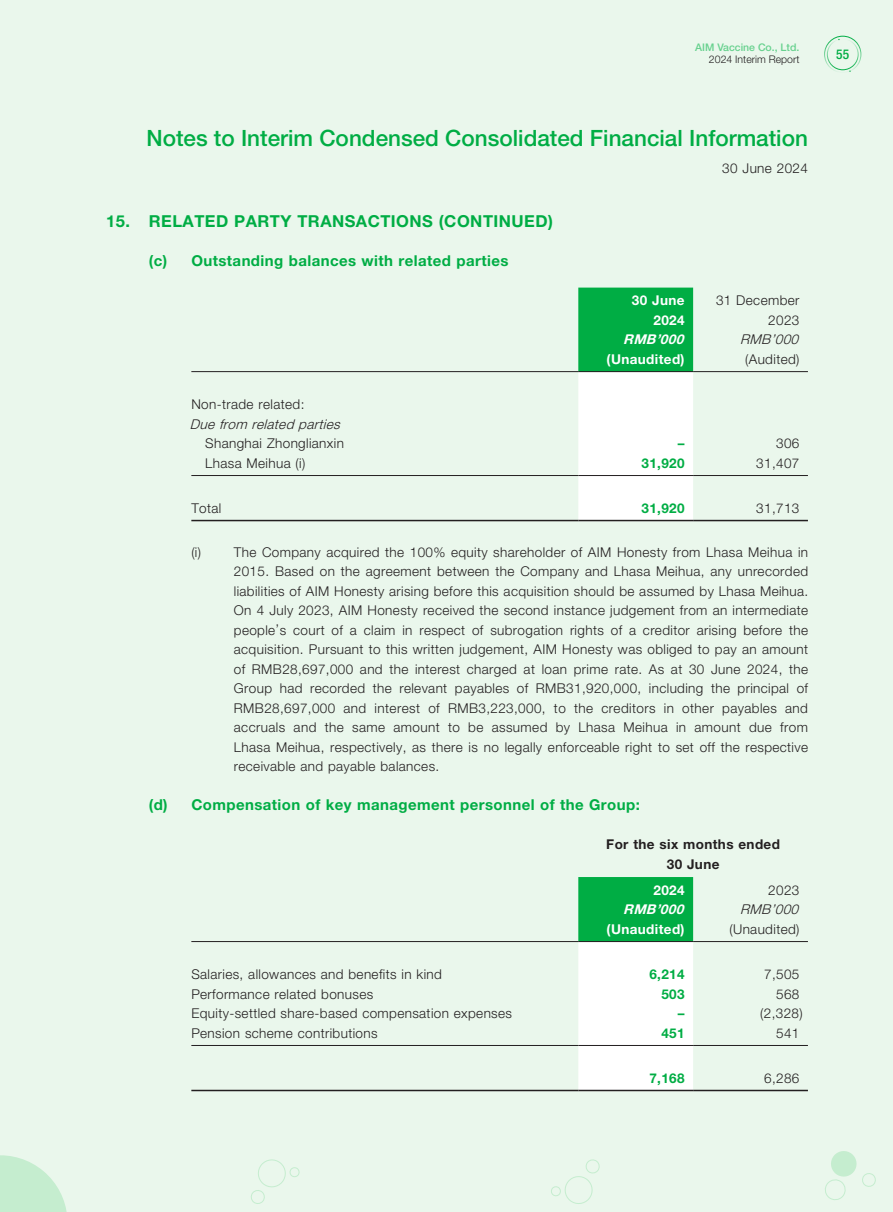
<style>
.page{position:relative;width:893px;height:1212px;background:#eaf7ec}
.page>*{position:absolute;margin:0;border:0;box-sizing:border-box;transform-origin:0 0}
.t1{font:500 22.5px "Helvetica Neue LT Std";color:#00ad44}
.t2{font:700 16.5px "Helvetica Neue LT Std";letter-spacing:.03em;color:#00ad44}
.t3{font:700 15px "Helvetica Neue LT Std";letter-spacing:.03em;color:#00ad44}
.t4{font:300 13.5px/19.5px "Helvetica Neue LT Std";letter-spacing:.03em;color:#231f20;text-align:right}
.t5{font:700 13.5px/19.5px "Helvetica Neue LT Std";letter-spacing:.03em;color:#fff;text-align:right}
.t6{font:italic 300 13.5px "Helvetica Neue LT Std";color:#231f20}
.t7{font:700 13.5px "Helvetica Neue LT Std";letter-spacing:.03em;color:#00ad44}
.t8{font:700 13.5px/19.5px "Helvetica Neue LT Std";letter-spacing:.03em;color:#231f20;text-align:center}
.t9{font:italic 700 13.5px "Helvetica Neue LT Std";color:#fff}
.t10{font:500 condensed 13.5px "Helvetica Neue LT Std";color:#00ad44}
.t11{font:500 10.5px "Helvetica Neue LT Std";color:#67d18e}
.t12{font:300 10.5px "Helvetica Neue LT Std";color:#231f20}
</style>
<div class="page">
<div style="left:827px;top:39px;width:31px;height:31px;border:1px solid #00ad44;border-radius:50%"></div>
<div style="left:824px;top:36px;width:37px;height:37px;border:1px solid #00ad44;border-radius:50%"></div>
<svg style="left:825px;top:1151px;width:51px;height:49px"></svg>
<svg style="left:251px;top:1159px;width:49px;height:45px"></svg>
<svg style="left:551px;top:1159px;width:49px;height:45px"></svg>
<svg style="left:0;top:1155px;width:67px;height:57px"></svg>
<svg style="left:578px;top:288px;width:115px;height:232px;background:#a2e1bb"></svg>
<hr style="left:191px;top:371px;width:387px;height:1px;background:#231f20">
<hr style="left:578px;top:371px;width:115px;height:1px;background:#231f20">
<hr style="left:693px;top:371px;width:115px;height:1px;background:#231f20">
<hr style="left:191px;top:475px;width:387px;height:1px;background:#231f20">
<hr style="left:578px;top:475px;width:115px;height:1px;background:#231f20">
<hr style="left:693px;top:475px;width:115px;height:1px;background:#231f20">
<hr style="left:191px;top:520px;width:387px;height:1px;background:#231f20">
<hr style="left:578px;top:520px;width:115px;height:1px;background:#231f20">
<hr style="left:693px;top:520px;width:115px;height:1px;background:#231f20">
<svg style="left:578px;top:877px;width:115px;height:213px;background:#b1e5c6"></svg>
<hr style="left:191px;top:941px;width:387px;height:1px;background:#231f20">
<hr style="left:578px;top:941px;width:115px;height:1px;background:#231f20">
<hr style="left:693px;top:941px;width:115px;height:1px;background:#231f20">
<hr style="left:191px;top:1045px;width:387px;height:1px;background:#231f20">
<hr style="left:578px;top:1045px;width:115px;height:1px;background:#231f20">
<hr style="left:693px;top:1045px;width:115px;height:1px;background:#231f20">
<hr style="left:191px;top:1090px;width:387px;height:1px;background:#231f20">
<hr style="left:578px;top:1090px;width:115px;height:1px;background:#231f20">
<hr style="left:693px;top:1090px;width:115px;height:1px;background:#231f20">
<p class="t11" style="left:695px;top:41px;width:106px">AIM Vaccine Co., Ltd.</p>
<p class="t12" style="left:709px;top:53px;width:92px">2024 Interim Report</p>
<h1 class="t1" style="left:146px;top:125px;width:663px">Notes to Interim Condensed Consolidated Financial Information</h1>
<p class="t2" style="left:106px;top:211px;width:448px">15. RELATED PARTY TRANSACTIONS (CONTINUED)</p>
<p class="t3" style="left:149px;top:252px;width:361px">(c) Outstanding balances with related parties</p>
<p class="t4" style="left:722px;top:158px;width:87px">30 June 2024</p>
<p class="t5" style="left:632px;top:290px;width:54px">30 June<br>2024</p>
<p class="t4" style="left:716px;top:291px;width:85px">31 December<br>2023</p>
<p class="t9" style="left:623px;top:331px;width:66px">RMB’000</p>
<p class="t6" style="left:740px;top:331px;width:64px">RMB’000</p>
<p class="t5" style="left:607px;top:349px;width:80px">(Unaudited)</p>
<p class="t4" style="left:745px;top:349px;width:56px">(Audited)</p>
<p class="t4" style="left:191px;top:394px;width:115px">Non-trade related:</p>
<p class="t6" style="left:190px;top:416px;width:155px">Due from related parties</p>
<p class="t4" style="left:205px;top:433px;width:140px">Shanghai Zhonglianxin</p>
<p class="t7" style="left:678px;top:435px;width:8px">–</p>
<p class="t4" style="left:776px;top:433px;width:25px">306</p>
<p class="t4" style="left:205px;top:453px;width:102px">Lhasa Meihua (i)</p>
<p class="t7" style="left:641px;top:455px;width:45px">31,920</p>
<p class="t4" style="left:756px;top:453px;width:45px">31,407</p>
<p class="t4" style="left:191px;top:498px;width:32px">Total</p>
<p class="t7" style="left:641px;top:500px;width:45px">31,920</p>
<p class="t4" style="left:756px;top:498px;width:45px">31,713</p>
<p class="t4" style="left:191px;top:542px;width:11px">(i)</p>
<p class="t4" style="left:234px;top:542px;width:576px;text-align:justify">The Company acquired the 100% equity shareholder of AIM Honesty from Lhasa Meihua in 2015. Based on the agreement between the Company and Lhasa Meihua, any unrecorded liabilities of AIM Honesty arising before this acquisition should be assumed by Lhasa Meihua.<br>On 4 July 2023, AIM Honesty received the second instance judgement from an intermediate people’s court of a claim in respect of subrogation rights of a creditor arising before the acquisition. Pursuant to this written judgement, AIM Honesty was obliged to pay an amount of RMB28,697,000 and the interest charged at loan prime rate. As at 30 June 2024, the Group had recorded the relevant payables of RMB31,920,000, including the principal of RMB28,697,000 and interest of RMB3,223,000, to the creditors in other payables and accruals and the same amount to be assumed by Lhasa Meihua in amount due from Lhasa Meihua, respectively, as there is no legally enforceable right to set off the respective receivable and payable balances.</p>
<p class="t3" style="left:149px;top:796px;width:493px">(d) Compensation of key management personnel of the Group:</p>
<p class="t8" style="left:606px;top:834px;width:175px">For the six months ended<br>30 June</p>
<p class="t5" style="left:653px;top:880px;width:33px">2024</p>
<p class="t4" style="left:768px;top:880px;width:33px">2023</p>
<p class="t9" style="left:623px;top:901px;width:66px">RMB’000</p>
<p class="t6" style="left:740px;top:901px;width:64px">RMB’000</p>
<p class="t5" style="left:607px;top:919px;width:80px">(Unaudited)</p>
<p class="t4" style="left:729px;top:919px;width:72px">(Unaudited)</p>
<p class="t4" style="left:191px;top:964px;width:252px">Salaries, allowances and benefits in kind</p>
<p class="t7" style="left:649px;top:966px;width:37px">6,214</p>
<p class="t4" style="left:764px;top:964px;width:37px">7,505</p>
<p class="t4" style="left:191px;top:984px;width:183px">Performance related bonuses</p>
<p class="t7" style="left:661px;top:985px;width:25px">503</p>
<p class="t4" style="left:776px;top:984px;width:25px">568</p>
<p class="t4" style="left:191px;top:1003px;width:322px">Equity-settled share-based compensation expenses</p>
<p class="t7" style="left:678px;top:1005px;width:8px">–</p>
<p class="t4" style="left:760px;top:1003px;width:44px">(2,328)</p>
<p class="t4" style="left:191px;top:1023px;width:188px">Pension scheme contributions</p>
<p class="t7" style="left:661px;top:1024px;width:25px">451</p>
<p class="t4" style="left:776px;top:1023px;width:25px">541</p>
<p class="t7" style="left:649px;top:1070px;width:37px">7,168</p>
<p class="t4" style="left:764px;top:1068px;width:37px">6,286</p>
<p class="t10" style="left:836px;top:46px;width:15px">55</p>
</div>
